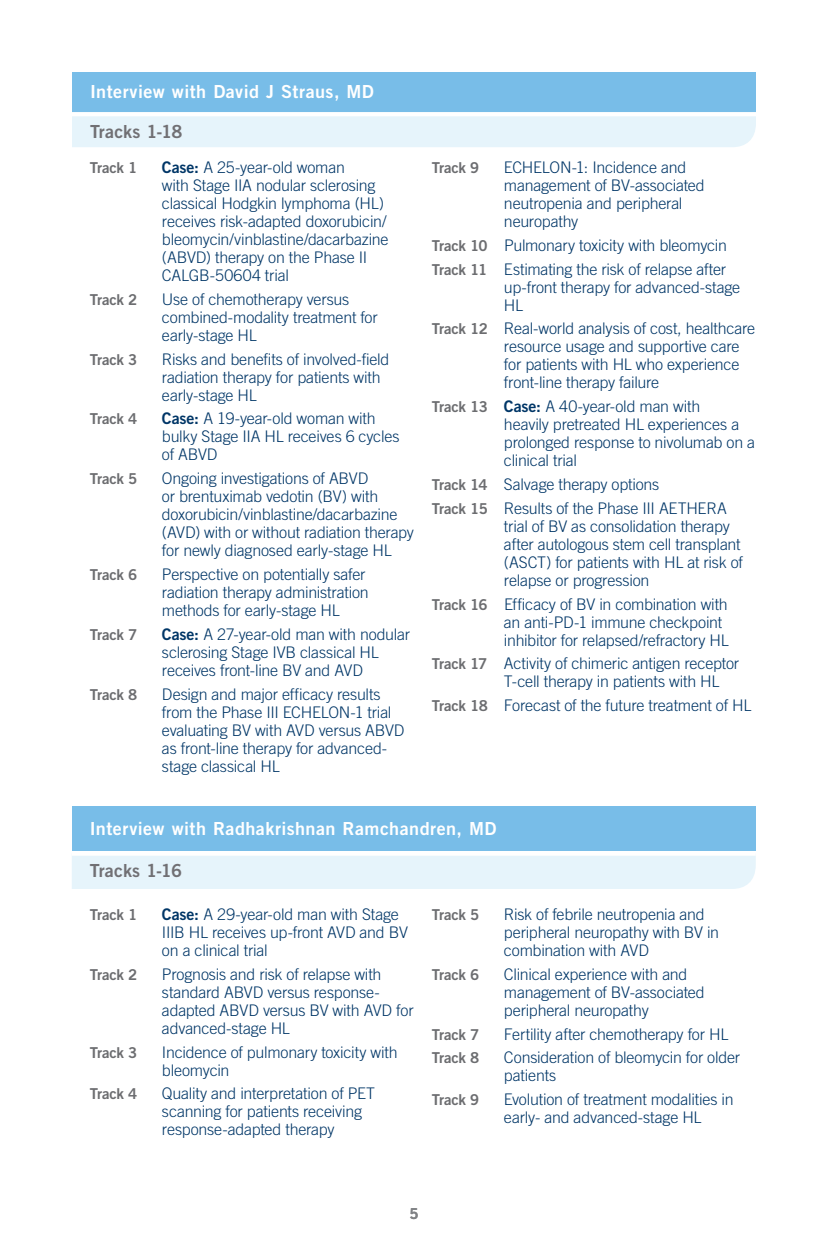
<style>
.page{position:relative;width:828px;height:1260px;background:#fff}
.page>*{position:absolute;margin:0;border:0;box-sizing:border-box;transform-origin:0 0}
._07A__Section_Subhea{font:18px "Trade Gothic LT Std Bd 2";letter-spacing:.025em;color:#fff}
._05__Main_HEADER{font:18px "Trade Gothic LT Std Bd 2";color:#717074}
._08__INTVW__CD_Track{font:300 16px/18px "Trade Gothic LT Std";letter-spacing:-.015em;color:#003667}
._08__INTVW__CD_Track-2{font:15px "Trade Gothic LT Std Bd 2";letter-spacing:-.015em;color:#6c6d70}
.t1{font:15px "Trade Gothic LT Std Bd 2";color:#808285}
.s1{font-family:"Trade Gothic LT Std Bd 2";font-weight:400}
.s2{font-family:"Trade Gothic LT Std Bd 2";font-weight:400;font-size:15px;color:#6c6d70}
</style>
<div class="page">
<div style="left:72px;top:116px;width:684px;height:31px;background:#e6f4fb"></div>
<div style="left:72px;top:72px;width:684px;height:40px;background:#78bde8"></div>
<div style="left:72px;top:856px;width:684px;height:33px;background:#e6f4fb"></div>
<div style="left:72px;top:806px;width:684px;height:45px;background:#78bde8"></div>
<p class="_07A__Section_Subhea" style="left:90px;top:81px;width:285px">Interview with David J Straus, MD</p>
<p class="_05__Main_HEADER" style="left:90px;top:120px;width:94px">Tracks 1-18</p>
<p class="_08__INTVW__CD_Track-2" style="left:90px;top:159px;width:49px">Track 1</p>
<p class="_08__INTVW__CD_Track" style="left:162px;top:158px;width:228px"><span class="s1">Case:</span> A 25-year-old woman<br>with Stage IIA nodular sclerosing classical Hodgkin lymphoma (HL) receives risk-adapted doxorubicin/ bleomycin/vinblastine/dacarbazine (ABVD) therapy on the Phase II<br>CALGB-50604 trial</p>
<p class="_08__INTVW__CD_Track-2" style="left:90px;top:290px;width:49px">Track 2</p>
<p class="_08__INTVW__CD_Track" style="left:162px;top:290px;width:217px">Use of chemotherapy versus combined-modality treatment for early-stage HL</p>
<p class="_08__INTVW__CD_Track-2" style="left:90px;top:350px;width:49px">Track 3</p>
<p class="_08__INTVW__CD_Track" style="left:162px;top:350px;width:229px">Risks and benefits of involved-field radiation therapy for patients with early-stage HL</p>
<p class="_08__INTVW__CD_Track-2" style="left:90px;top:410px;width:49px">Track 4</p>
<p class="_08__INTVW__CD_Track" style="left:162px;top:410px;width:239px"><span class="s1">Case:</span> A 19-year-old woman with bulky Stage IIA HL receives 6 cycles of ABVD</p>
<p class="_08__INTVW__CD_Track-2" style="left:90px;top:470px;width:49px">Track 5</p>
<p class="_08__INTVW__CD_Track" style="left:162px;top:469px;width:254px">Ongoing investigations of ABVD<br>or brentuximab vedotin (BV) with doxorubicin/vinblastine/dacarbazine (AVD) with or without radiation therapy for newly diagnosed early-stage HL</p>
<p class="_08__INTVW__CD_Track-2" style="left:90px;top:565px;width:49px">Track 6</p>
<p class="_08__INTVW__CD_Track" style="left:162px;top:565px;width:208px">Perspective on potentially safer radiation therapy administration methods for early-stage HL</p>
<p class="_08__INTVW__CD_Track-2" style="left:90px;top:625px;width:49px">Track 7</p>
<p class="_08__INTVW__CD_Track" style="left:162px;top:625px;width:250px"><span class="s1">Case:</span> A 27-year-old man with nodular sclerosing Stage IVB classical HL receives front-line BV and AVD</p>
<p class="_08__INTVW__CD_Track-2" style="left:90px;top:685px;width:49px">Track 8</p>
<p class="_08__INTVW__CD_Track" style="left:162px;top:685px;width:244px">Design and major efficacy results from the Phase III ECHELON-1 trial evaluating BV with AVD versus ABVD as front-line therapy for advanced&shy;stage classical HL</p>
<p class="_08__INTVW__CD_Track-2" style="left:432px;top:159px;width:49px">Track 9</p>
<p class="_08__INTVW__CD_Track" style="left:504px;top:158px;width:202px">ECHELON-1: Incidence and management of BV-associated neutropenia and peripheral neuropathy</p>
<p class="_08__INTVW__CD_Track" style="left:432px;top:236px;width:297px"><span class="s2">Track 10</span> Pulmonary toxicity with bleomycin</p>
<p class="_08__INTVW__CD_Track" style="left:504px;top:260px;width:238px;text-indent:-72px"><span class="s2">Track 11</span> Estimating the risk of relapse after up-front therapy for advanced-stage<br>HL</p>
<p class="_08__INTVW__CD_Track" style="left:504px;top:320px;width:253px;text-indent:-72px"><span class="s2">Track 12</span> Real-world analysis of cost, healthcare resource usage and supportive care for patients with HL who experience front-line therapy failure</p>
<p class="_08__INTVW__CD_Track" style="left:504px;top:397px;width:253px;text-indent:-72px"><span class="s2">Track 13</span> <span class="s1">Case:</span> A 40-year-old man with<br>heavily pretreated HL experiences a prolonged response to nivolumab on a clinical trial</p>
<p class="_08__INTVW__CD_Track" style="left:432px;top:475px;width:229px"><span class="s2">Track 14</span> Salvage therapy options</p>
<p class="_08__INTVW__CD_Track" style="left:504px;top:499px;width:241px;text-indent:-72px"><span class="s2">Track 15</span> Results of the Phase III AETHERA trial of BV as consolidation therapy after autologous stem cell transplant (ASCT) for patients with HL at risk of relapse or progression</p>
<p class="_08__INTVW__CD_Track" style="left:504px;top:595px;width:226px;text-indent:-72px"><span class="s2">Track 16</span> Efficacy of BV in combination with an anti-PD-1 immune checkpoint inhibitor for relapsed/refractory HL</p>
<p class="_08__INTVW__CD_Track" style="left:504px;top:654px;width:237px;text-indent:-72px"><span class="s2">Track 17</span> Activity of chimeric antigen receptor<br>T-cell therapy in patients with HL</p>
<p class="_08__INTVW__CD_Track" style="left:432px;top:696px;width:321px"><span class="s2">Track 18</span> Forecast of the future treatment of HL</p>
<p class="_07A__Section_Subhea" style="left:90px;top:817px;width:408px">Interview with Radhakrishnan Ramchandren, MD</p>
<p class="_05__Main_HEADER" style="left:90px;top:860px;width:94px">Tracks 1-16</p>
<p class="_08__INTVW__CD_Track-2" style="left:90px;top:905px;width:49px">Track 1</p>
<p class="_08__INTVW__CD_Track" style="left:162px;top:905px;width:248px"><span class="s1">Case:</span> A 29-year-old man with Stage<br>IIIB HL receives up-front AVD and BV on a clinical trial</p>
<p class="_08__INTVW__CD_Track-2" style="left:90px;top:965px;width:49px">Track 2</p>
<p class="_08__INTVW__CD_Track" style="left:162px;top:965px;width:253px">Prognosis and risk of relapse with standard ABVD versus response&shy;adapted ABVD versus BV with AVD for advanced-stage HL</p>
<p class="_08__INTVW__CD_Track-2" style="left:90px;top:1043px;width:49px">Track 3</p>
<p class="_08__INTVW__CD_Track" style="left:162px;top:1043px;width:237px">Incidence of pulmonary toxicity with bleomycin</p>
<p class="_08__INTVW__CD_Track-2" style="left:90px;top:1085px;width:49px">Track 4</p>
<p class="_08__INTVW__CD_Track" style="left:162px;top:1085px;width:215px">Quality and interpretation of PET scanning for patients receiving response-adapted therapy</p>
<p class="_08__INTVW__CD_Track-2" style="left:432px;top:905px;width:49px">Track 5</p>
<p class="_08__INTVW__CD_Track" style="left:504px;top:905px;width:217px">Risk of febrile neutropenia and peripheral neuropathy with BV in combination with AVD</p>
<p class="_08__INTVW__CD_Track-2" style="left:432px;top:965px;width:49px">Track 6</p>
<p class="_08__INTVW__CD_Track" style="left:504px;top:965px;width:202px">Clinical experience with and management of BV-associated peripheral neuropathy</p>
<p class="_08__INTVW__CD_Track-2" style="left:432px;top:1025px;width:49px">Track 7</p>
<p class="_08__INTVW__CD_Track" style="left:504px;top:1025px;width:226px">Fertility after chemotherapy for HL</p>
<p class="_08__INTVW__CD_Track-2" style="left:432px;top:1049px;width:49px">Track 8</p>
<p class="_08__INTVW__CD_Track" style="left:504px;top:1049px;width:238px">Consideration of bleomycin for older patients</p>
<p class="_08__INTVW__CD_Track-2" style="left:432px;top:1091px;width:49px">Track 9</p>
<p class="_08__INTVW__CD_Track" style="left:504px;top:1090px;width:231px">Evolution of treatment modalities in early- and advanced-stage HL</p>
<p class="t1" style="left:409px;top:1205px;width:11px">5</p>
</div>
